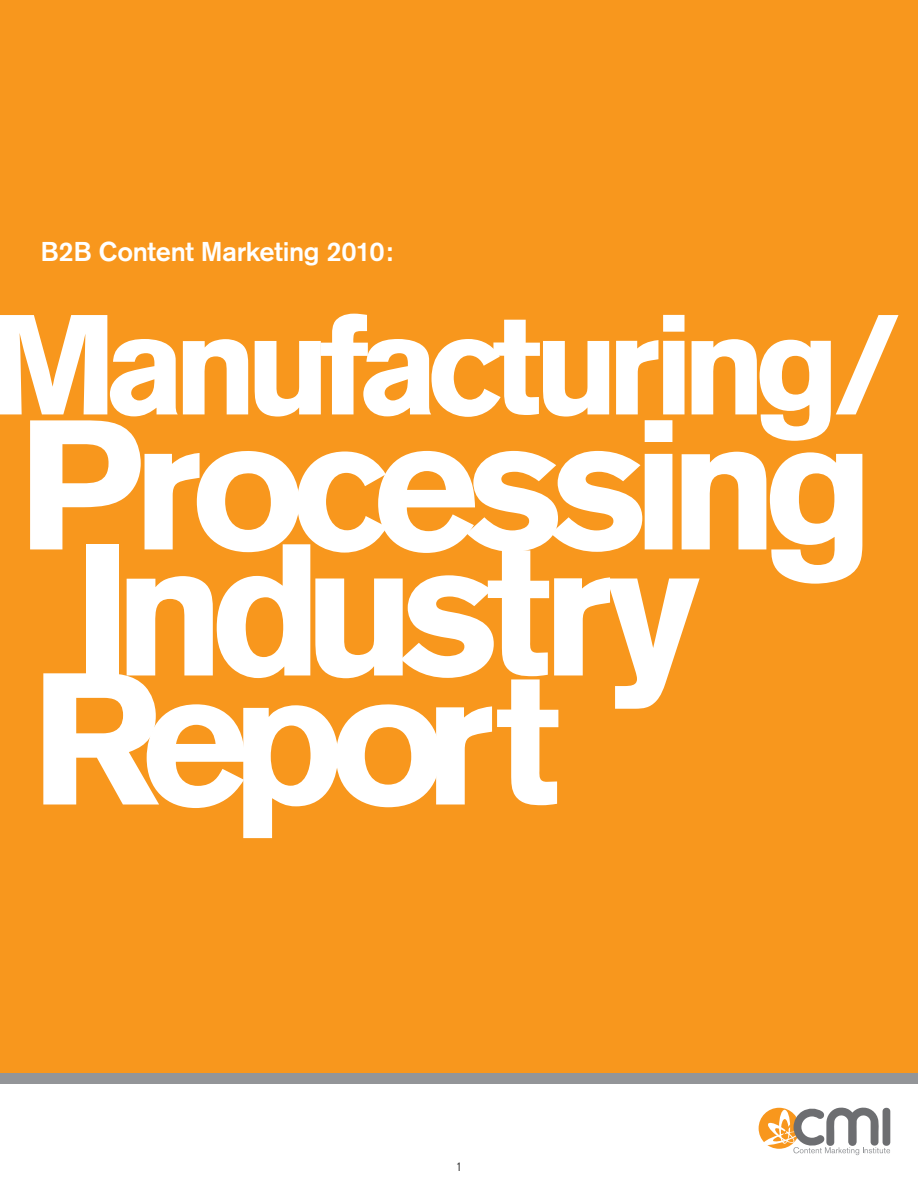
<style>
.page{position:relative;width:918px;height:1188px;background:#fff}
.page>*{position:absolute;margin:0;border:0;box-sizing:border-box;transform-origin:0 0}
.t1{font:700 185.85px "Akzidenz Grotesk BE";letter-spacing:-.08em;color:#fff}
.t2{font:700 182.85px "Akzidenz Grotesk BE";letter-spacing:-.07em;color:#fff}
.t3{font:700 140.85px "Akzidenz Grotesk BE";letter-spacing:-.085em;color:#fff}
.t4{font:500 27px "Akzidenz Grotesk BE";letter-spacing:-.015em;color:#fff}
.t5{font:300 12px "Akzidenz Grotesk BE";color:#000}
</style>
<div class="page">
<div style="left:759px;top:1108px;width:41px;height:41px;background:#f8971d;border-radius:50%"></div>
<svg style="left:762px;top:1108px;width:128px;height:47px"></svg>
<div style="left:0;top:0;width:918px;height:1082px;background:#f8971d"></div>
<div style="left:0;top:1073px;width:918px;height:11px;background:#939598"></div>
<p class="t4" style="left:40px;top:235px;width:354px">B2B Content Marketing 2010:</p>
<h3 class="t3" style="left:-12px;top:284px;width:914px">Manufacturing/</h3>
<h2 class="t2" style="left:18px;top:380px;width:858px">Processing</h2>
<h1 class="t1" style="left:74px;top:503px;width:627px">Industry</h1>
<h1 class="t1" style="left:31px;top:632px;width:531px">Report</h1>
<p class="t5" style="left:456px;top:1160px;width:8px">1</p>
</div>
